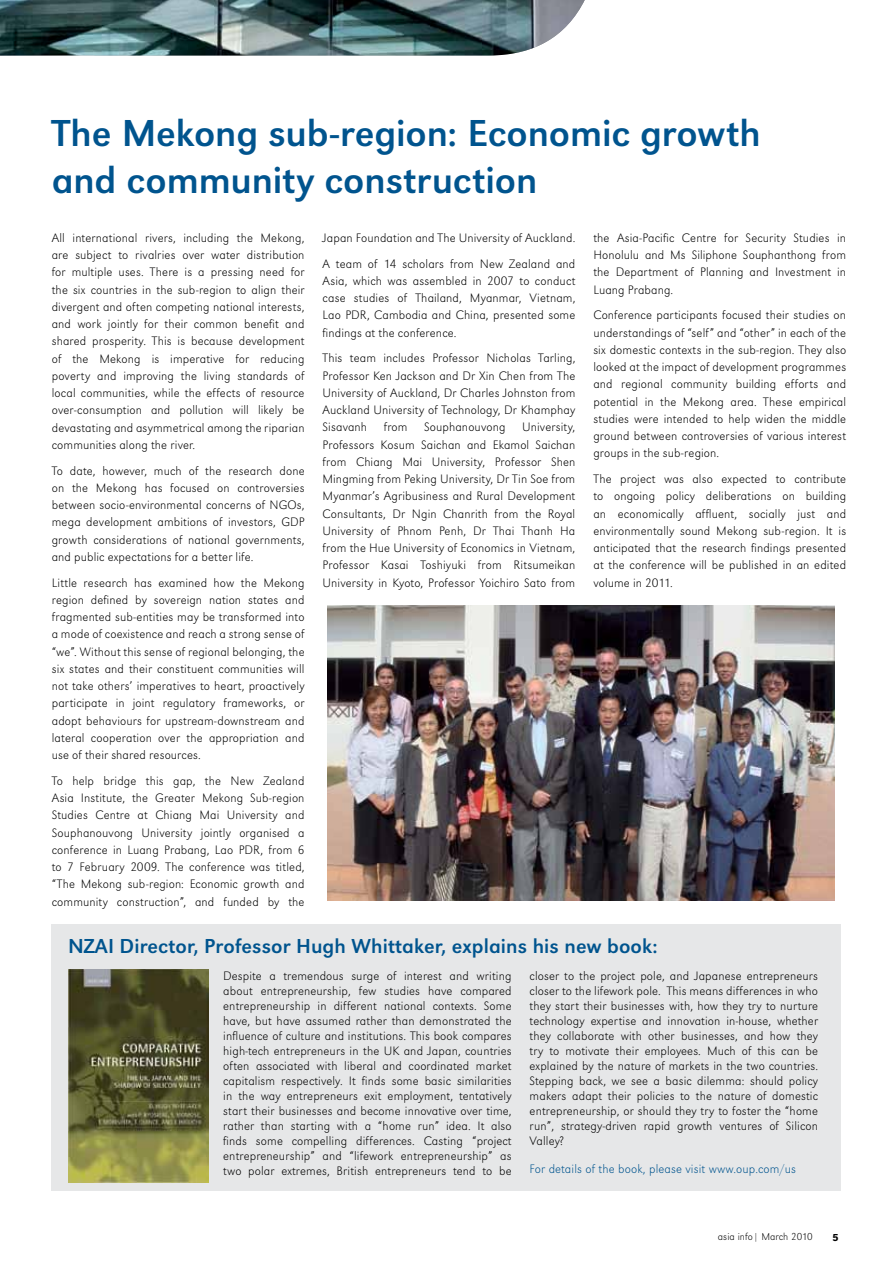
<style>
.page{position:relative;width:893px;height:1263px;background:#fff}
.page>*{position:absolute;margin:0;border:0;box-sizing:border-box;transform-origin:0 0}
.t1{font:39px/46.8px "Grot Macron Reg";color:#00548e}
.t2{font:21px "Grot Macron Reg";letter-spacing:.005em;color:#00548e}
.t3{font:12.75px/17.2px "Grot Macron Extra Lt";letter-spacing:.01em;color:#000;text-align:justify}
.t4{font:12.75px "Grot Macron Extra Lt";letter-spacing:.01em;color:#00548e}
.t5{font:10.5px "Grot Macron Extra Lt";letter-spacing:.005em;color:#000}
.t6{font:500 10.5px "Grot Macron";color:#000}
</style>
<div class="page">
<div style="left:52px;top:924px;width:789px;height:266px;background:#e6e7e8"></div>
<img style="left:328px;top:606px;width:507px;height:294px">
<img style="left:68px;top:969px;width:141px;height:214px">
<img style="left:0;top:0;width:585px;height:56px">
<h1 class="t1" style="left:52px;top:110px;width:711px">The Mekong sub-region: Economic growth and community construction</h1>
<p class="t3" style="left:52px;top:229px;width:254px">All international rivers, including the Mekong, are subject to rivalries over water distribution for multiple uses. There is a pressing need for the six countries in the sub-region to align their divergent and often competing national interests, and work jointly for their common benefit and shared prosperity. This is because development of the Mekong is imperative for reducing poverty and improving the living standards of local communities, while the effects of resource over-consumption and pollution will likely be devastating and asymmetrical among the riparian communities along the river.</p>
<p class="t3" style="left:52px;top:462px;width:254px">To date, however, much of the research done on the Mekong has focused on controversies between socio-environmental concerns of NGOs, mega development ambitions of investors, GDP growth considerations of national governments, and public expectations for a better life.</p>
<p class="t3" style="left:52px;top:574px;width:254px">Little research has examined how the Mekong region defined by sovereign nation states and fragmented sub-entities may be transformed into a mode of coexistence and reach a strong sense of “we”. Without this sense of regional belonging, the six states and their constituent communities will not take others’ imperatives to heart, proactively participate in joint regulatory frameworks, or adopt behaviours for upstream-downstream and lateral cooperation over the appropriation and use of their shared resources.</p>
<p class="t3" style="left:52px;top:772px;width:254px">To help bridge this gap, the New Zealand Asia Institute, the Greater Mekong Sub-region Studies Centre at Chiang Mai University and Souphanouvong University jointly organised a conference in Luang Prabang, Lao PDR, from 6 to 7 February 2009. The conference was titled, “The Mekong sub-region: Economic growth and community construction”, and funded by the</p>
<p class="t3" style="left:323px;top:225px;width:254px;line-height:25.8px">Japan Foundation and The University of Auckland.<br>A team of 14 scholars from New Zealand and</p>
<p class="t3" style="left:323px;top:272px;width:254px">Asia, which was assembled in 2007 to conduct case studies of Thailand, Myanmar, Vietnam, Lao PDR, Cambodia and China, presented some findings at the conference.</p>
<p class="t3" style="left:323px;top:350px;width:254px">This team includes Professor Nicholas Tarling, Professor Ken Jackson and Dr Xin Chen from The University of Auckland, Dr Charles Johnston from Auckland University of Technology, Dr Khamphay Sisavanh</p>
<p class="t3" style="left:384px;top:419px;width:25px">from</p>
<p class="t3" style="left:424px;top:419px;width:83px">Souphanouvong</p>
<p class="t3" style="left:323px;top:419px;width:254px;text-indent:200px">University, Professors Kosum Saichan and Ekamol Saichan from Chiang Mai University, Professor Shen Mingming from Peking University, Dr Tin Soe from Myanmar’s Agribusiness and Rural Development Consultants, Dr Ngin Chanrith from the Royal University of Phnom Penh, Dr Thai Thanh Ha from the Hue University of Economics in Vietnam, Professor Kasai Toshiyuki from Ritsumeikan University in Kyoto, Professor Yoichiro Sato from</p>
<p class="t3" style="left:593px;top:229px;width:254px">the Asia-Pacific Centre for Security Studies in Honolulu and Ms Siliphone Souphanthong from the Department of Planning and Investment in Luang Prabang.</p>
<p class="t3" style="left:593px;top:307px;width:254px">Conference participants focused their studies on understandings of “self” and “other” in each of the six domestic contexts in the sub-region. They also looked at the impact of development programmes and regional community building efforts and potential in the Mekong area. These empirical studies were intended to help widen the middle ground between controversies of various interest groups in the sub-region.</p>
<p class="t3" style="left:593px;top:470px;width:254px">The project was also expected to contribute to ongoing policy deliberations on building an economically affluent, socially just and environmentally sound Mekong sub-region. It is anticipated that the research findings presented at the conference will be published in an edited volume in 2011.</p>
<h2 class="t2" style="left:68px;top:934px;width:591px">NZAI Director, Professor Hugh Whittaker, explains his new book:</h2>
<p class="t3" style="left:223px;top:969px;width:290px;line-height:15px">Despite a tremendous surge of interest and writing about entrepreneurship, few studies have compared entrepreneurship in different national contexts. Some have, but have assumed rather than demonstrated the influence of culture and institutions. This book compares high-tech entrepreneurs in the UK and Japan, countries often associated with liberal and coordinated market capitalism respectively. It finds some basic similarities in the way entrepreneurs exit employment, tentatively start their businesses and become innovative over time, rather than starting with a “home run” idea. It also finds some compelling differences. Casting “project entrepreneurship” and “lifework entrepreneurship” as two polar extremes, British entrepreneurs tend to be</p>
<p class="t3" style="left:530px;top:969px;width:290px;line-height:15px">closer to the project pole, and Japanese entrepreneurs closer to the lifework pole. This means differences in who they start their businesses with, how they try to nurture technology expertise and innovation in-house, whether they collaborate with other businesses, and how they try to motivate their employees. Much of this can be explained by the nature of markets in the two countries.<br>Stepping back, we see a basic dilemma: should policy makers adapt their policies to the nature of domestic entrepreneurship, or should they try to foster the “home run”, strategy-driven rapid growth ventures of Silicon Valley?</p>
<p class="t4" style="left:530px;top:1161px;width:268px">For details of the book, please visit www.oup.com/us</p>
<p class="t5" style="left:718px;top:1230px;width:96px">asia info| March 2010</p>
<p class="t6" style="left:833px;top:1231px;width:8px">5</p>
</div>
